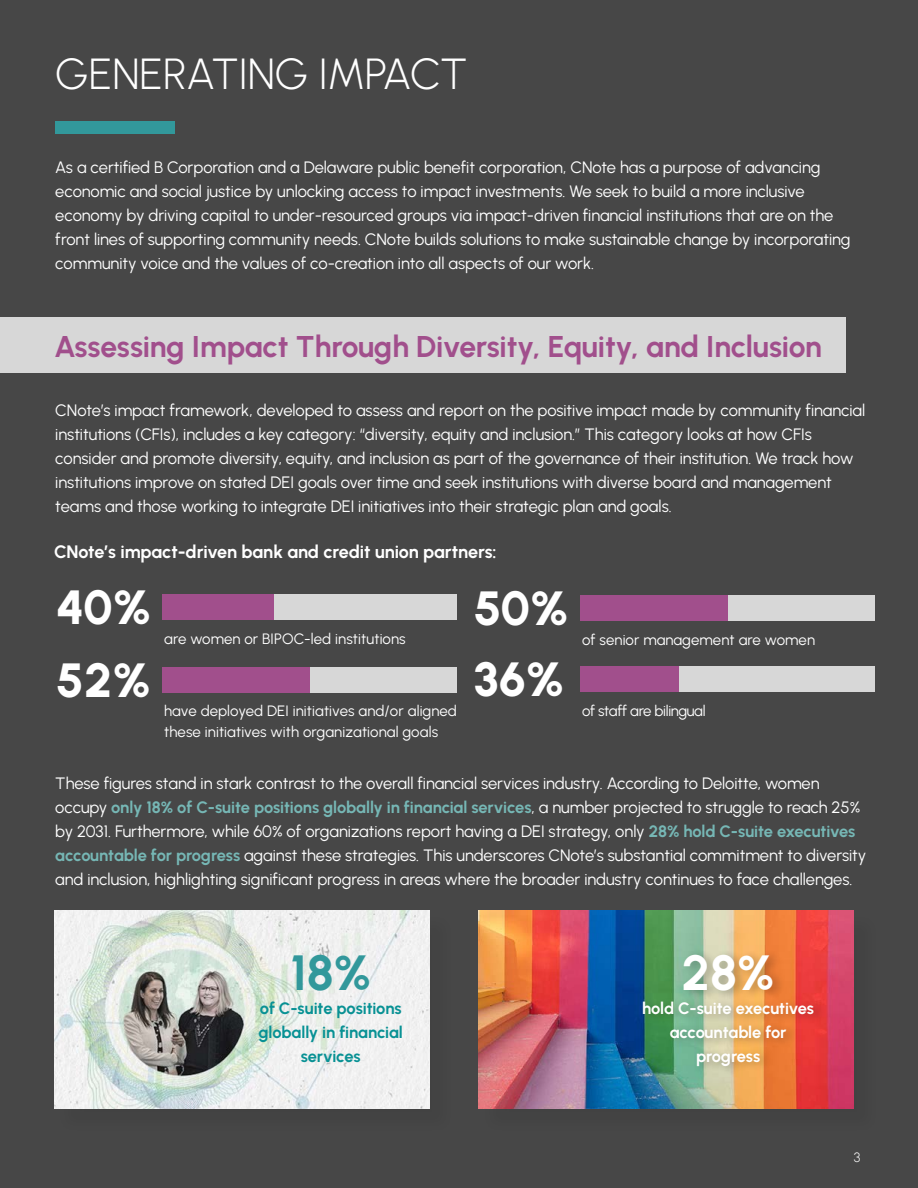
<style>
.page{position:relative;width:918px;height:1188px;background:#474747}
.page>*{position:absolute;margin:0;border:0;box-sizing:border-box;transform-origin:0 0}
.t1{font:700 49.5px "Urbanist";color:#32989b}
.t2{font:700 49.5px "Urbanist";color:#fff}
.t3{font:800 48px/72.9px "Urbanist";letter-spacing:-.005em;color:#fff}
.t4{font:43.5px "Urbanist";color:#fff}
.t5{font:700 30px "Urbanist";letter-spacing:-.01em;color:#a14f8c}
.t6{font:700 18px "Urbanist";letter-spacing:-.01em;color:#fff}
.t7{font:16.5px/24px "Urbanist";letter-spacing:-.005em;color:#fff}
.t8{font:700 16.5px/24px "Urbanist";letter-spacing:-.005em;color:#089194;text-align:center}
.t9{font:700 16.5px/24px "Urbanist";letter-spacing:-.01em;color:#fff;text-align:center}
.t10{font:15px/21px "Urbanist";letter-spacing:.005em;color:#fff}
.t11{font:15px "Urbanist";letter-spacing:-.02em;color:#fff}
.t12{font:13.5px "Urbanist";color:#fff}
.s1{font-weight:700;color:#76b7b5}
</style>
<div class="page">
<div style="left:0;top:318px;width:846px;height:55px;background:#d7d7d7"></div>
<div style="left:55px;top:121px;width:120px;height:13px;background:#32989b"></div>
<img style="left:54px;top:911px;width:375px;height:198px">
<img style="left:479px;top:911px;width:375px;height:198px">
<div style="left:164px;top:594px;width:292px;height:26px;background:#d7d7d7"></div>
<div style="left:164px;top:667px;width:292px;height:26px;background:#d7d7d7"></div>
<div style="left:582px;top:595px;width:292px;height:26px;background:#d7d7d7"></div>
<div style="left:582px;top:667px;width:292px;height:25px;background:#d7d7d7"></div>
<div style="left:163px;top:594px;width:111px;height:26px;background:#a14f8c"></div>
<div style="left:163px;top:667px;width:147px;height:26px;background:#a14f8c"></div>
<div style="left:581px;top:595px;width:147px;height:26px;background:#a14f8c"></div>
<div style="left:581px;top:667px;width:98px;height:25px;background:#a14f8c"></div>
<div style="left:639px;top:949px;width:187px;height:127px;background:#000;opacity:.25"></div>
<h3 class="t4" style="left:55px;top:45px;width:414px">GENERATING IMPACT</h3>
<p class="t7" style="left:55px;top:155px;width:797px">As a certified B Corporation and a Delaware public benefit corporation, CNote has a purpose of advancing economic and social justice by unlocking access to impact investments. We seek to build a more inclusive economy by driving capital to under-resourced groups via impact-driven financial institutions that are on the front lines of supporting community needs. CNote builds solutions to make sustainable change by incorporating community voice and the values of co-creation into all aspects of our work.</p>
<h3 class="t5" style="left:54px;top:327px;width:769px">Assessing Impact Through Diversity, Equity, and Inclusion</h3>
<p class="t7" style="left:55px;top:398px;width:811px">CNote’s impact framework, developed to assess and report on the positive impact made by community financial institutions (CFIs), includes a key category: “diversity, equity and inclusion.” This category looks at how CFIs consider and promote diversity, equity, and inclusion as part of the governance of their institution. We track how institutions improve on stated DEI goals over time and seek institutions with diverse board and management teams and those working to integrate DEI initiatives into their strategic plan and goals.</p>
<p class="t6" style="left:54px;top:539px;width:444px">CNote’s impact-driven bank and credit union partners:</p>
<h2 class="t3" style="left:56px;top:569px;width:96px">40%<br>52%</h2>
<h2 class="t3" style="left:474px;top:571px;width:96px;line-height:71.2px">50%<br>36%</h2>
<p class="t10" style="left:164px;top:628px;width:243px">are women or BIPOC-led institutions</p>
<p class="t10" style="left:164px;top:700px;width:294px">have deployed DEI initiatives and/or aligned these initiatives with organizational goals</p>
<p class="t10" style="left:582px;top:629px;width:234px">of senior management are women</p>
<p class="t11" style="left:582px;top:701px;width:125px">of staff are bilingual</p>
<p class="t7" style="left:55px;top:771px;width:813px">These figures stand in stark contrast to the overall financial services industry. According to Deloitte, women occupy <span class="s1">only 18% of C-suite positions globally in financial services</span>, a number projected to struggle to reach 25% by 2031. Furthermore, while 60% of organizations report having a DEI strategy, only <span class="s1">28% hold C-suite executives accountable for progress</span> against these strategies. This underscores CNote’s substantial commitment to diversity and inclusion, highlighting significant progress in areas where the broader industry continues to face challenges.</p>
<h1 class="t1" style="left:290px;top:940px;width:82px">18%</h1>
<p class="t8" style="left:259px;top:995px;width:146px">of C-suite positions globally in financial services</p>
<h1 class="t2" style="left:682px;top:940px;width:94px">28%</h1>
<p class="t9" style="left:642px;top:995px;width:173px">hold C-suite executives accountable for progress</p>
<p class="t12" style="left:854px;top:1148px;width:8px">3</p>
</div>
